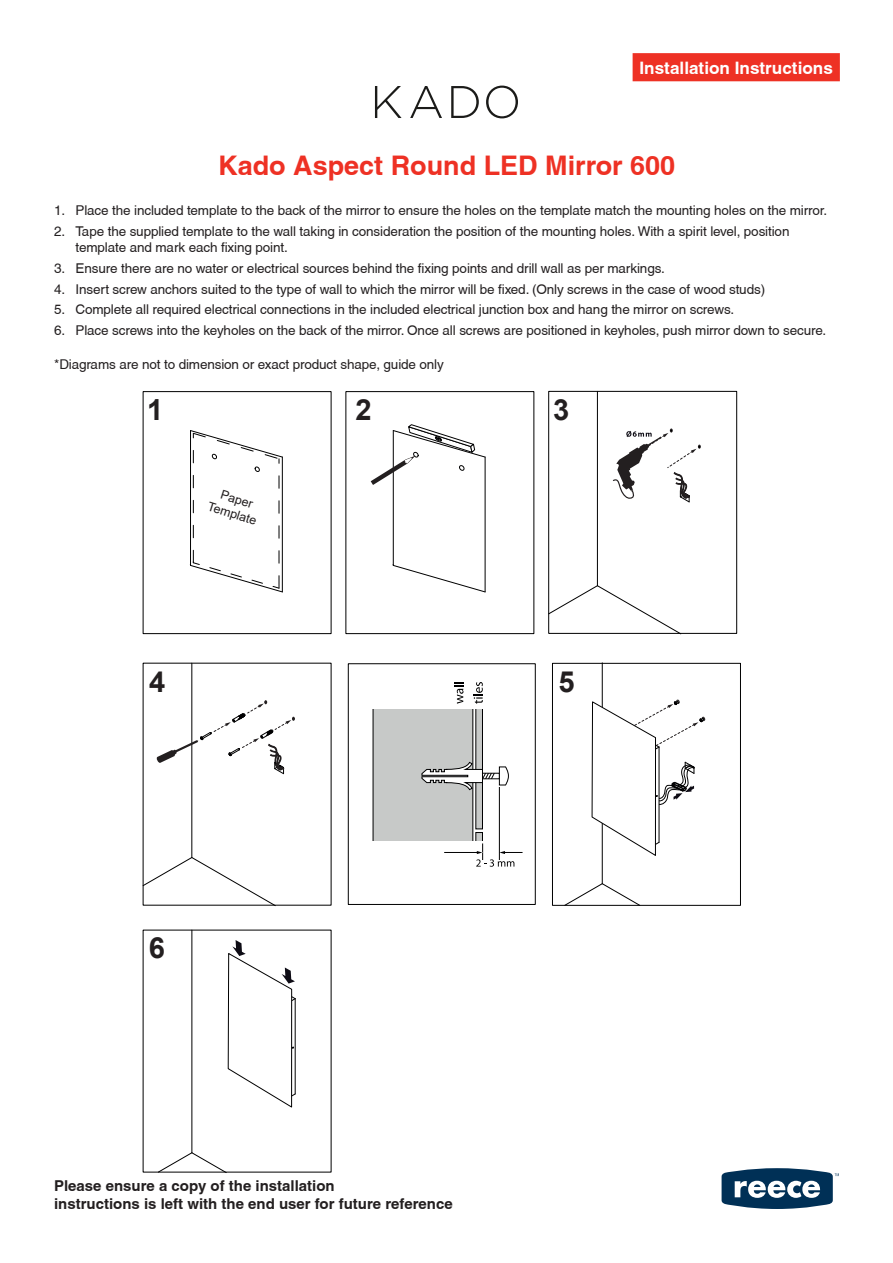
<style>
.page{position:relative;width:893px;height:1263px;background:#fff}
.page>*{position:absolute;margin:0;border:0;box-sizing:border-box;transform-origin:0 0}
.t1{font:700 29.1px "Arial";color:#231f20}
.t2{font:700 27px "Helvetica";color:#ee3124}
.t3{font:700 17.1px "Helvetica";color:#fff}
.t4{font:700 15px "Helvetica";color:#231f20}
.L3_Body{font:13.5px/16.5px "Helvetica";letter-spacing:-.01em;color:#231f20}
.t5{font:12.45px/15px "Arial";color:#231f20;text-align:center}
</style>
<div class="page">
<div style="left:633px;top:53px;width:207px;height:28px;background:#ee3124"></div>
<svg style="left:375px;top:86px;width:27px;height:32px"></svg>
<svg style="left:410px;top:86px;width:32px;height:32px"></svg>
<svg style="left:451px;top:86px;width:28px;height:32px"></svg>
<svg style="left:486px;top:86px;width:32px;height:32px"></svg>
<svg style="left:722px;top:1168px;width:117px;height:41px"></svg>
<hr style="left:597px;top:391px;width:1px;height:195px;background:#000001">
<svg style="left:550px;top:585px;width:129px;height:47px"></svg>
<div style="left:548px;top:391px;width:189px;height:243px;border:1px solid #000001"></div>
<svg style="left:613px;top:428px;width:88px;height:75px"></svg>
<hr style="left:192px;top:663px;width:1px;height:194px;background:#000001">
<svg style="left:142px;top:857px;width:134px;height:49px"></svg>
<svg style="left:156px;top:700px;width:139px;height:74px"></svg>
<div style="left:143px;top:391px;width:188px;height:243px;border:1px solid #000001"></div>
<div style="left:552px;top:663px;width:189px;height:242px;border:1px solid #000001"></div>
<hr style="left:602px;top:814px;width:1px;height:70px;background:#000001">
<hr style="left:602px;top:663px;width:1px;height:52px;background:#000001">
<svg style="left:564px;top:883px;width:76px;height:23px"></svg>
<hr style="left:192px;top:930px;width:1px;height:223px;background:#000001">
<svg style="left:158px;top:1152px;width:69px;height:21px"></svg>
<svg style="left:228px;top:940px;width:68px;height:168px"></svg>
<div style="left:373px;top:676px;width:100px;height:190px;background:#c7c9c8"></div>
<div style="left:476px;top:676px;width:6px;height:153px;background:#c7c9c8"></div>
<div style="left:476px;top:675px;width:7px;height:154px;border:1px solid #000001"></div>
<div style="left:476px;top:832px;width:6px;height:34px;background:#c7c9c8"></div>
<div style="left:476px;top:832px;width:7px;height:35px;border:1px solid #000001"></div>
<div style="left:354px;top:669px;width:137px;height:39px;background:#fff"></div>
<div style="left:360px;top:841px;width:131px;height:32px;background:#fff"></div>
<svg style="left:421px;top:762px;width:88px;height:28px"></svg>
<hr style="left:444px;top:852px;width:34px;height:1px;background:#000001">
<hr style="left:499px;top:787px;width:1px;height:73px;background:#000001">
<svg style="left:454px;top:683px;width:9px;height:21px"></svg>
<svg style="left:473px;top:682px;width:10px;height:22px"></svg>
<div style="left:348px;top:663px;width:188px;height:242px;border:1px solid #000001"></div>
<svg style="left:476px;top:843px;width:47px;height:24px"></svg>
<svg style="left:190px;top:430px;width:93px;height:162px"></svg>
<hr style="left:393px;top:431px;width:1px;height:134px;background:#000001">
<hr style="left:485px;top:457px;width:1px;height:135px;background:#000001">
<svg style="left:393px;top:564px;width:93px;height:28px"></svg>
<div style="left:346px;top:391px;width:188px;height:243px;border:1px solid #000001"></div>
<svg style="left:371px;top:424px;width:115px;height:61px"></svg>
<svg style="left:591px;top:699px;width:114px;height:157px"></svg>
<p class="t3" style="left:639px;top:58px;width:195px">Installation Instructions</p>
<h2 class="t2" style="left:218px;top:149px;width:459px">Kado Aspect Round LED Mirror 600</h2>
<p class="L3_Body" style="left:54px;top:202px;width:774px">1. Place the included template to the back of the mirror to ensure the holes on the template match the mounting holes on the mirror.</p>
<p class="L3_Body" style="left:75px;top:223px;width:715px;text-indent:-21px">2. Tape the supplied template to the wall taking in consideration the position of the mounting holes. With a spirit level, position template and mark each fixing point.</p>
<p class="L3_Body" style="left:54px;top:260px;width:612px">3. Ensure there are no water or electrical sources behind the fixing points and drill wall as per markings.</p>
<p class="L3_Body" style="left:54px;top:281px;width:712px">4. Insert screw anchors suited to the type of wall to which the mirror will be fixed. (Only screws in the case of wood studs)</p>
<p class="L3_Body" style="left:54px;top:301px;width:681px">5. Complete all required electrical connections in the included electrical junction box and hang the mirror on screws.</p>
<p class="L3_Body" style="left:54px;top:322px;width:774px">6. Place screws into the keyholes on the back of the mirror. Once all screws are positioned in keyholes, push mirror down to secure.</p>
<p class="L3_Body" style="left:54px;top:356px;width:391px">*Diagrams are not to dimension or exact product shape, guide only</p>
<p class="t1" style="left:147px;top:389px;width:18px">1</p>
<p class="t5" style="left:215px;top:484px;width:52px;rotate:18deg">Paper<br>Template</p>
<p class="t1" style="left:356px;top:389px;width:18px">2</p>
<p class="t1" style="left:553px;top:389px;width:18px">3</p>
<p class="t1" style="left:149px;top:661px;width:18px">4</p>
<p class="t1" style="left:558px;top:661px;width:18px">5</p>
<p class="t1" style="left:149px;top:927px;width:18px">6</p>
<p class="t4" style="left:54px;top:1176px;width:282px">Please ensure a copy of the installation</p>
<p class="t4" style="left:54px;top:1194px;width:400px">instructions is left with the end user for future reference</p>
</div>
